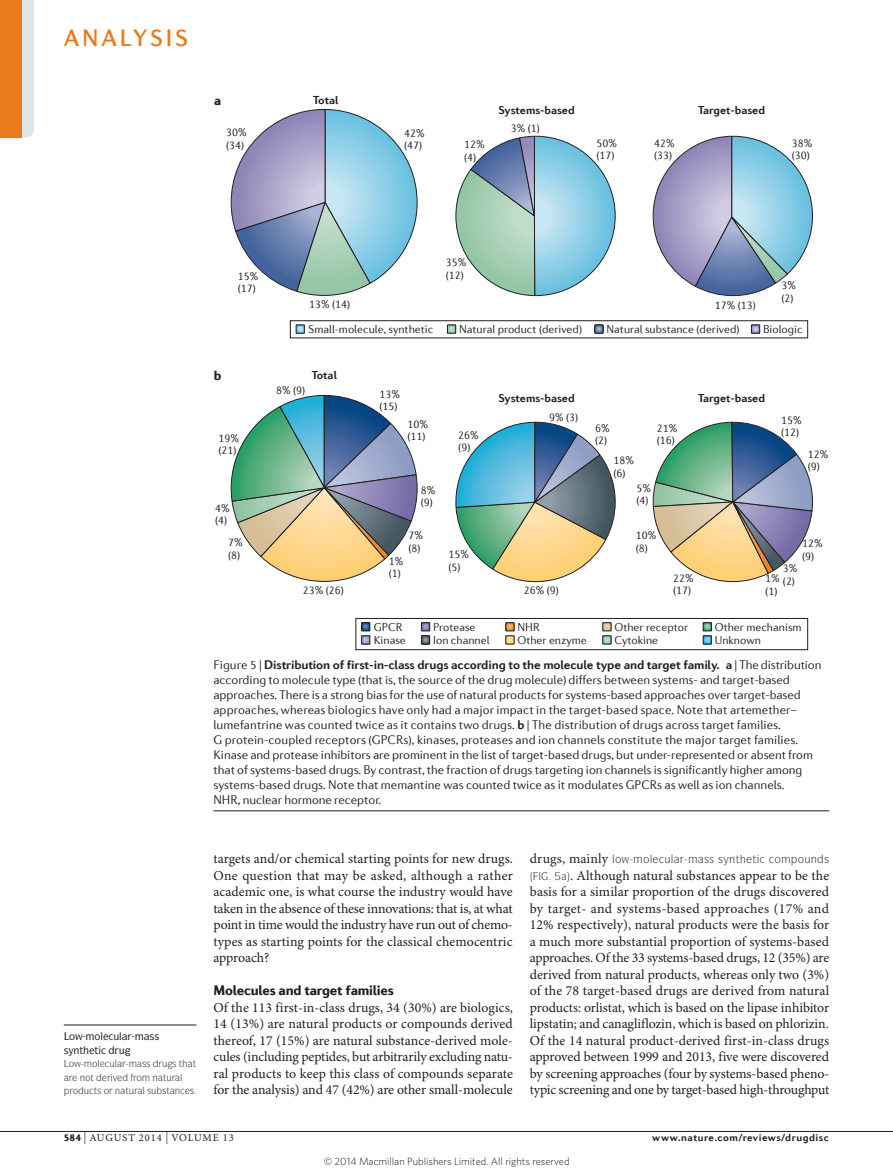
<style>
.page{position:relative;width:893px;height:1174px;background:#fff}
.page>*{position:absolute;margin:0;border:0;box-sizing:border-box;transform-origin:0 0}
.t1{font:500 24px "Diverda Sans Com";letter-spacing:.115em;color:#e87b1d}
.t2{font:900 14.1px "Diverda Sans Com";letter-spacing:-.015em;color:#221f1f}
.t3{font:13.8px/16.5px "Minion Pro";letter-spacing:-.005em;color:#221f1f;text-align:justify}
.t4{font:900 13.5px "Diverda Sans Com";color:#221f1f}
.t5{font:300 12.75px/15px "Diverda Sans Com";letter-spacing:-.005em;color:#221f1f}
.t6{font:12.75px/15px "Diverda Sans Com Light 2";color:#221f1f}
.t7{font:300 11.7px/12.5px "Diverda Sans Com";color:#221f1f}
.t8{font:700 11.7px "Diverda Sans Com";color:#221f1f}
.t9{font:11.25px "ITC Symbol Std";color:#221f1f}
.t10{font:300 10.5px "Whitney";color:#1c1c1b}
.t11{font:700 10.5px "Diverda Sans Com";letter-spacing:.045em;color:#221f1f}
.t12{font:10.5px "Minion Pro";letter-spacing:.085em;color:#221f1f}
.t13{font:500 10.5px "ITC Symbol Std";color:#221f1f}
.t14{font:9.75px "ITC Symbol Std";color:#221f1f}
.s1{font-weight:700}
.s2{font-family:"Diverda Sans Com";font-weight:900}
.s3{font-size:12px}
</style>
<div class="page">
<svg style="left:231px;top:109px;width:186px;height:187px"></svg>
<svg style="left:455px;top:136px;width:161px;height:160px"></svg>
<svg style="left:653px;top:136px;width:160px;height:160px"></svg>
<div style="left:290px;top:320px;width:518px;height:18px;border:1px solid #221f1f"></div>
<svg style="left:298px;top:327px;width:5px;height:4px"></svg>
<div style="left:296px;top:325px;width:9px;height:8px;border:1px solid #221f1f"></div>
<svg style="left:449px;top:327px;width:5px;height:4px"></svg>
<div style="left:447px;top:325px;width:9px;height:8px;border:1px solid #221f1f"></div>
<svg style="left:597px;top:327px;width:4px;height:4px"></svg>
<svg style="left:753px;top:327px;width:5px;height:4px"></svg>
<div style="left:751px;top:325px;width:9px;height:8px;border:1px solid #221f1f"></div>
<div style="left:356px;top:618px;width:452px;height:32px;border:1px solid #221f1f"></div>
<div style="left:361px;top:622px;width:9px;height:9px;border:1px solid #221f1f"></div>
<svg style="left:362px;top:622px;width:8px;height:20px"></svg>
<div style="left:361px;top:635px;width:9px;height:9px;border:1px solid #221f1f"></div>
<svg style="left:421px;top:622px;width:9px;height:20px"></svg>
<div style="left:421px;top:635px;width:9px;height:9px;border:1px solid #221f1f"></div>
<svg style="left:506px;top:622px;width:8px;height:20px"></svg>
<svg style="left:603px;top:622px;width:8px;height:20px"></svg>
<div style="left:603px;top:635px;width:8px;height:9px;border:1px solid #221f1f"></div>
<div style="left:703px;top:622px;width:9px;height:9px;border:1px solid #221f1f"></div>
<svg style="left:703px;top:622px;width:8px;height:20px"></svg>
<div style="left:703px;top:635px;width:9px;height:9px;border:1px solid #221f1f"></div>
<svg style="left:231px;top:395px;width:186px;height:187px"></svg>
<svg style="left:455px;top:422px;width:161px;height:160px"></svg>
<svg style="left:653px;top:422px;width:160px;height:160px"></svg>
<hr style="left:0;top:1131px;width:893px;height:1px;background:#221f1f">
<hr style="left:64px;top:1024px;width:132px;height:1px;background:#221f1f">
<hr style="left:213px;top:810px;width:616px;height:1px;background:#221f1f">
<svg style="left:21px;top:0;width:13px;height:138px;background:#deded7"></svg>
<div style="left:0;top:0;width:21px;height:138px;background:#e87b1d"></div>
<h1 class="t1" style="left:64px;top:29px;width:126px">ANALYSIS</h1>
<p class="t4" style="left:214px;top:95px;width:9px">a</p>
<p class="t8" style="left:313px;top:95px;width:27px">Total</p>
<p class="t7" style="left:226px;top:127px;width:22px">30% (34)</p>
<p class="t7" style="left:404px;top:127px;width:22px">42% (47)</p>
<p class="t7" style="left:464px;top:139px;width:22px">12% (4)</p>
<p class="t8" style="left:498px;top:106px;width:78px">Systems‑based</p>
<p class="t8" style="left:698px;top:106px;width:68px">Target‑based</p>
<p class="t7" style="left:511px;top:122px;width:31px">3% (1)</p>
<p class="t7" style="left:654px;top:138px;width:22px">42% (33)</p>
<p class="t7" style="left:596px;top:138px;width:22px">50% (17)</p>
<p class="t7" style="left:792px;top:138px;width:22px">38% (30)</p>
<p class="t7" style="left:238px;top:270px;width:22px">15% (17)</p>
<p class="t7" style="left:309px;top:299px;width:43px">13% (14)</p>
<p class="t7" style="left:446px;top:257px;width:22px">35% (12)</p>
<p class="t7" style="left:715px;top:299px;width:43px">17% (13)</p>
<p class="t7" style="left:781px;top:280px;width:16px">3% (2)</p>
<p class="t7" style="left:308px;top:324px;width:127px">Small-molecule, synthetic</p>
<p class="t7" style="left:459px;top:324px;width:125px">Natural product (derived)</p>
<p class="t7" style="left:606px;top:324px;width:135px">Natural substance (derived)</p>
<p class="t7" style="left:763px;top:324px;width:41px">Biologic</p>
<p class="t4" style="left:214px;top:371px;width:9px">b</p>
<p class="t8" style="left:312px;top:371px;width:27px">Total</p>
<p class="t7" style="left:218px;top:432px;width:22px">19% (21)</p>
<p class="t7" style="left:215px;top:502px;width:16px">4% (4)</p>
<p class="t7" style="left:228px;top:537px;width:16px">7% (8)</p>
<p class="t7" style="left:276px;top:385px;width:31px">8% (9)</p>
<p class="t7" style="left:303px;top:585px;width:43px">23% (26)</p>
<p class="t7" style="left:380px;top:388px;width:22px">13% (15)</p>
<p class="t7" style="left:407px;top:418px;width:22px">10% (11)</p>
<p class="t7" style="left:458px;top:429px;width:22px">26% (9)</p>
<p class="t8" style="left:498px;top:393px;width:78px">Systems‑based</p>
<p class="t8" style="left:698px;top:393px;width:68px">Target‑based</p>
<p class="t7" style="left:549px;top:412px;width:31px">9% (3)</p>
<p class="t7" style="left:781px;top:414px;width:22px">15% (12)</p>
<p class="t7" style="left:657px;top:422px;width:22px">21% (16)</p>
<p class="t7" style="left:595px;top:423px;width:16px">6% (2)</p>
<p class="t7" style="left:614px;top:455px;width:22px">18% (6)</p>
<p class="t7" style="left:808px;top:448px;width:22px">12% (9)</p>
<p class="t7" style="left:421px;top:485px;width:16px">8% (9)</p>
<p class="t7" style="left:408px;top:530px;width:16px">7% (8)</p>
<p class="t7" style="left:389px;top:556px;width:16px">1% (1)</p>
<p class="t7" style="left:449px;top:549px;width:22px">15% (5)</p>
<p class="t7" style="left:524px;top:585px;width:37px">26% (9)</p>
<p class="t7" style="left:636px;top:483px;width:16px">5% (4)</p>
<p class="t7" style="left:636px;top:530px;width:22px">10% (8)</p>
<p class="t7" style="left:673px;top:572px;width:22px">22% (17)</p>
<p class="t7" style="left:802px;top:538px;width:22px">12% (9)</p>
<p class="t7" style="left:765px;top:563px;width:34px;text-align:right">3%<br>1% (2)</p>
<p class="t7" style="left:765px;top:585px;width:14px">(1)</p>
<p class="t7" style="left:374px;top:622px;width:30px">GPCR</p>
<p class="t7" style="left:433px;top:622px;width:44px">Protease</p>
<p class="t7" style="left:517px;top:622px;width:24px">NHR</p>
<p class="t7" style="left:614px;top:622px;width:75px">Other receptor</p>
<p class="t7" style="left:374px;top:635px;width:34px">Kinase</p>
<p class="t7" style="left:433px;top:635px;width:58px">Ion channel</p>
<p class="t7" style="left:517px;top:635px;width:71px">Other enzyme</p>
<p class="t7" style="left:614px;top:635px;width:45px">Cytokine</p>
<p class="t7" style="left:715px;top:621px;width:88px;line-height:13px">Other mechanism<br>Unknown</p>
<p class="t5" style="left:213px;top:658px;width:609px">Figure 5 | <span class="s1">Distribution of first‑in‑class drugs according to the molecule type and target family. a</span> | The distribution according to molecule type (that is, the source of the drug molecule) differs between systems- and target-based approaches. There is a strong bias for the use of natural products for systems-based approaches over target-based approaches, whereas biologics have only had a major impact in the target-based space. Note that artemether– lumefantrine was counted twice as it contains two drugs. <span class="s1">b</span> | The distribution of drugs across target families.</p>
<p class="t6" style="left:213px;top:732px;width:586px">G protein-coupled receptors (GPCRs), kinases, proteases and ion channels constitute the major target families.</p>
<p class="t5" style="left:213px;top:748px;width:601px">Kinase and protease inhibitors are prominent in the list of target-based drugs, but under-represented or absent from that of systems-based drugs. By contrast, the fraction of drugs targeting ion channels is significantly higher among</p>
<p class="t6" style="left:213px;top:777px;width:573px">systems-based drugs. Note that memantine was counted twice as it modulates GPCRs as well as ion channels.<br>NHR, nuclear hormone receptor.</p>
<p class="t13" style="left:69px;top:1032px;width:54px">□ □● ◆●</p>
<p class="t13" style="left:64px;top:1045px;width:36px">▲■▼ ▼</p>
<p class="t14" style="left:69px;top:1059px;width:50px">□ □● ◆●</p>
<p class="t14" style="left:142px;top:1059px;width:56px">▲▲ ◆▲ ▼ ▼</p>
<p class="t14" style="left:80px;top:1073px;width:16px">■□▼</p>
<p class="t14" style="left:113px;top:1073px;width:71px">❖ □ ■▼◆ ●</p>
<p class="t14" style="left:73px;top:1086px;width:123px">□◆▼▲ □ ■▼◆ ● ▲◆▲▼■ ▲</p>
<p class="t3" style="left:213px;top:851px;width:301px">targets and/or chemical starting points for new drugs.<br>One question that may be asked, although a rather academic one, is what course the industry would have taken in the absence of these innovations: that is, at what point in time would the industry have run out of chemo&shy;types as starting points for the classical chemocentric approach?</p>
<p class="t2" style="left:213px;top:985px;width:182px">Molecules and target families</p>
<p class="t3" style="left:213px;top:1000px;width:301px">Of the 113 first-in-class drugs, 34 (30%) are biologics, 14 (13%) are natural products or compounds derived thereof, 17 (15%) are natural substance-derived mole&shy;cules (including peptides, but arbitrarily excluding natu&shy;ral products to keep this class of compounds separate for the analysis) and 47 (42%) are other small-molecule</p>
<p class="t3" style="left:530px;top:851px;width:93px">drugs, mainly ●□</p>
<p class="t9" style="left:643px;top:854px;width:32px">□● ◆●</p>
<p class="t9" style="left:704px;top:854px;width:54px">▲▲ ▲ ■▼ ▼</p>
<p class="t9" style="left:774px;top:854px;width:56px">□ □◆■ ▲</p>
<p class="t3" style="left:530px;top:868px;width:301px;text-indent:40px">. Although natural substances appear to be the basis for a similar proportion of the drugs discovered by target- and systems-based approaches (17% and 12% respectively), natural products were the basis for a much more substantial proportion of systems-based approaches. Of the 33 systems-based drugs, 12 (35%) are derived from natural products, whereas only two (3%) of the 78 target-based drugs are derived from natural products: orlistat, which is based on the lipase inhibitor lipstatin; and canagliflozin, which is based on phlorizin.<br>Of the 14 natural product-derived first-in-class drugs approved between 1999 and 2013, five were discovered by screening approaches (four by systems-based pheno&shy;typic screening and one by target-based high-throughput</p>
<p class="t12" style="left:64px;top:1132px;width:171px"><span class="s2">584</span> <span class="s3">|</span> AUGUST 2014 <span class="s3">|</span> VOLUME 13</p>
<p class="t11" style="left:652px;top:1133px;width:178px">www.nature.com/reviews/drugdisc</p>
<p class="t10" style="left:324px;top:1156px;width:247px">© 2014 Macmillan Publishers Limited. All rights reserved</p>
</div>
